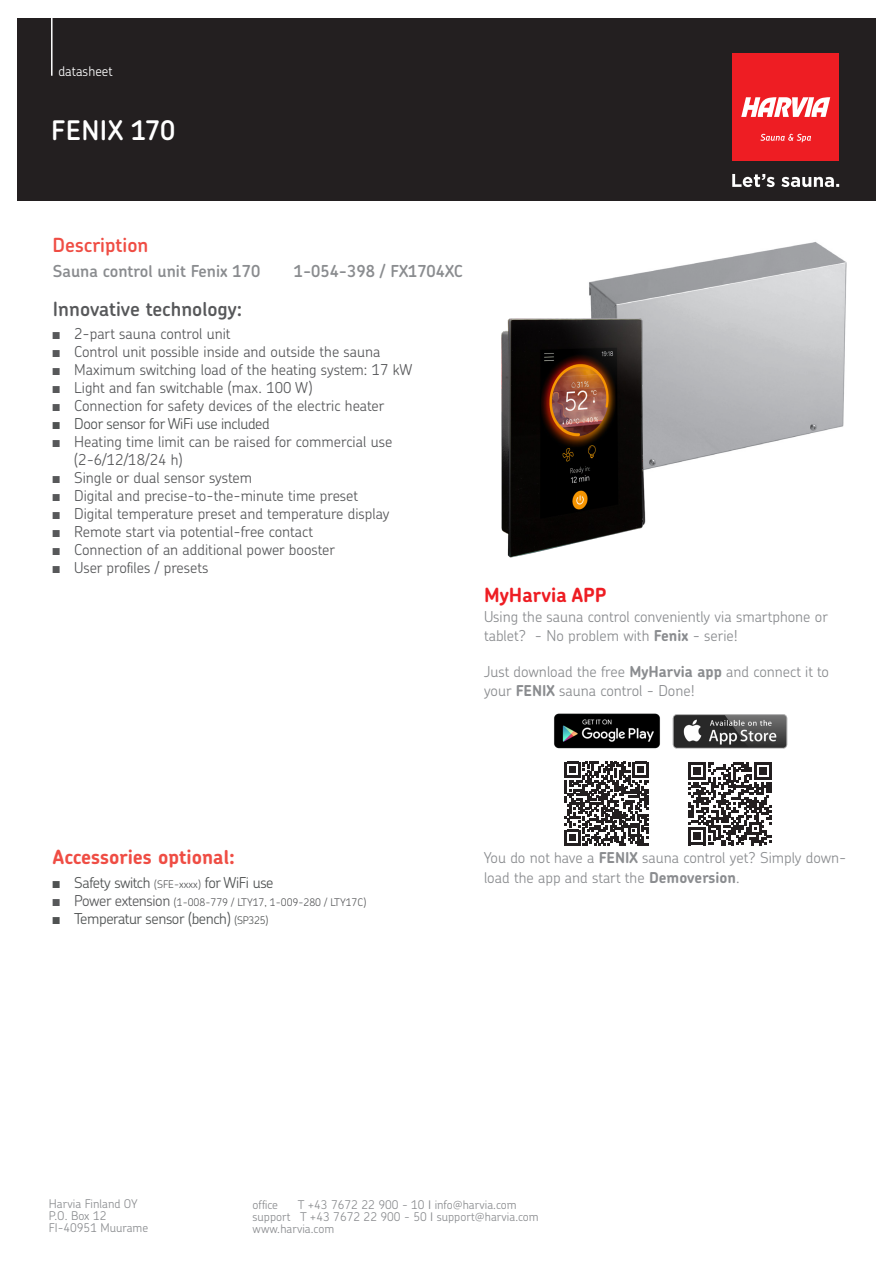
<style>
.page{position:relative;width:893px;height:1263px;background:#fff}
.page>*{position:absolute;margin:0;border:0;box-sizing:border-box;transform-origin:0 0}
.t1{font:600 27px "Chevin Pro";letter-spacing:.015em;color:#fff}
.Produkt_Fließtext_ohne_Aufzählung{font:600 19.5px "Chevin Pro";color:#57585a}
.t2{font:700 19.5px "Chevin Pro";color:#ef4d44}
.Produkt_H_vor_Aufzählung_SENTIOTEC{font:600 19.5px "Chevin Pro";color:#ef4d44}
.t3{font:700 19.5px "Chevin Pro";color:#ee1d23}
.Produkt_Fließtext_ohne_Aufzählung-2{font:600 16.5px "Chevin Pro";color:#8a8c8f}
.t4{font:300 15px/18px "Chevin Pro";color:#57585a}
.t5{font:300 15px/19.5px "Chevin Pro";color:#8a8c8f}
.t6{font:300 15px "Chevin Pro";letter-spacing:-.025em;color:#4f5252}
.t7{font:300 13.5px "Chevin Pro";color:#fff}
.t8{font:300 12px/12px "Chevin Pro";color:#8a8c8f}
.t9{font:300 10.5px "Chevin Pro";color:#57585a}
.s1{font-family:"Arial Narrow";font-weight:400}
.s2{font-weight:700}
.s3{font-size:10.5px;color:#57585a}
.s4{font-family:"Arial Narrow";font-weight:400;font-size:15px}
.s5{font-size:15px}
.s6{font-size:10.5px}
</style>
<div class="page">
<div style="left:17px;top:18px;width:859px;height:183px;background:#231f20"></div>
<hr style="left:51px;top:4px;width:2px;height:72px;background:#fff">
<div style="left:732px;top:54px;width:107px;height:107px;background:#ee1d23"></div>
<svg style="left:741px;top:97px;width:89px;height:20px"></svg>
<svg style="left:760px;top:134px;width:51px;height:8px"></svg>
<svg style="left:732px;top:174px;width:107px;height:13px"></svg>
<img style="left:554px;top:713px;width:234px;height:36px">
<svg style="left:688px;top:762px;width:83px;height:83px"></svg>
<svg style="left:565px;top:762px;width:83px;height:84px"></svg>
<img style="left:589px;top:242px;width:258px;height:224px">
<img style="left:501px;top:308px;width:163px;height:250px">
<p class="t7" style="left:58px;top:62px;width:56px">datasheet</p>
<p class="t1" style="left:51px;top:112px;width:126px">FENIX 170</p>
<p class="Produkt_H_vor_Aufzählung_SENTIOTEC" style="left:53px;top:232px;width:97px">Description</p>
<p class="Produkt_Fließtext_ohne_Aufzählung-2" style="left:53px;top:261px;width:209px">Sauna control unit Fenix 170</p>
<p class="Produkt_Fließtext_ohne_Aufzählung-2" style="left:294px;top:261px;width:171px">1-054-398 / FX1704XC</p>
<p class="Produkt_Fließtext_ohne_Aufzählung" style="left:53px;top:296px;width:191px">Innovative technology:</p>
<p class="t4" style="left:53px;top:324px;width:179px"><span class="s1">■</span> 2-part sauna control unit</p>
<p class="t4" style="left:53px;top:342px;width:329px"><span class="s1">■</span> Control unit possible inside and outside the sauna</p>
<p class="t4" style="left:53px;top:360px;width:361px"><span class="s1">■</span> Maximum switching load of the heating system: 17 kW</p>
<p class="t4" style="left:53px;top:378px;width:261px"><span class="s1">■</span> Light and fan switchable (max. 100 W)</p>
<p class="t4" style="left:53px;top:396px;width:333px"><span class="s1">■</span> Connection for safety devices of the electric heater</p>
<p class="t6" style="left:53px;top:413px;width:218px"><span class="s1">■</span> Door sensor for WiFi use included</p>
<p class="t4" style="left:74px;top:432px;width:320px;text-indent:-21px"><span class="s1">■</span> Heating time limit can be raised for commercial use (2-6/12/18/24 h)</p>
<p class="t4" style="left:53px;top:468px;width:201px"><span class="s1">■</span> Single or dual sensor system</p>
<p class="t4" style="left:53px;top:486px;width:307px"><span class="s1">■</span> Digital and precise-to-the-minute time preset</p>
<p class="t4" style="left:53px;top:504px;width:338px"><span class="s1">■</span> Digital temperature preset and temperature display</p>
<p class="t4" style="left:53px;top:522px;width:262px"><span class="s1">■</span> Remote start via potential-free contact</p>
<p class="t4" style="left:53px;top:540px;width:284px"><span class="s1">■</span> Connection of an additional power booster</p>
<p class="t4" style="left:53px;top:558px;width:157px"><span class="s1">■</span> User profiles / presets</p>
<p class="t3" style="left:484px;top:582px;width:124px">MyHarvia APP</p>
<p class="t5" style="left:484px;top:606px;width:345px">Using the sauna control conveniently via smartphone or tablet? - No problem with <span class="s2">Fenix</span> - serie!</p>
<p class="t5" style="left:484px;top:661px;width:347px">Just download the free <span class="s2">MyHarvia app</span> and connect it to your <span class="s2">FENIX</span> sauna control - Done!</p>
<p class="t2" style="left:53px;top:844px;width:183px">Accessories optional:</p>
<p class="t6" style="left:53px;top:872px;width:222px"><span class="s1">■</span> Safety switch <span class="s3">(SFE-xxxx)</span> for WiFi use</p>
<p class="t9" style="left:53px;top:894px;width:315px"><span class="s4">■</span> <span class="s5">Power extension</span> (1-008-779 / LTY17, 1-009-280 / LTY17C)</p>
<p class="t6" style="left:53px;top:908px;width:217px"><span class="s1">■</span> Temperatur sensor (bench) <span class="s6">(SP325)</span></p>
<p class="t5" style="left:484px;top:848px;width:364px">You do not have a <span class="s2">FENIX</span> sauna control yet? Simply down&shy;load the app and start the <span class="s2">Demoversion</span>.</p>
<p class="t8" style="left:49px;top:1197px;width:101px">Harvia Finland OY<br>P.O. Box 12<br>FI-40951 Muurame</p>
<p class="t8" style="left:253px;top:1198px;width:288px;text-indent:45px">T +43 7672 22 900 - 10 info@harvia.com support T +43 7672 22 900 - 50 support@harvia.com www.harvia.com</p>
<p class="t8" style="left:253px;top:1198px;width:27px">office</p>
</div>
